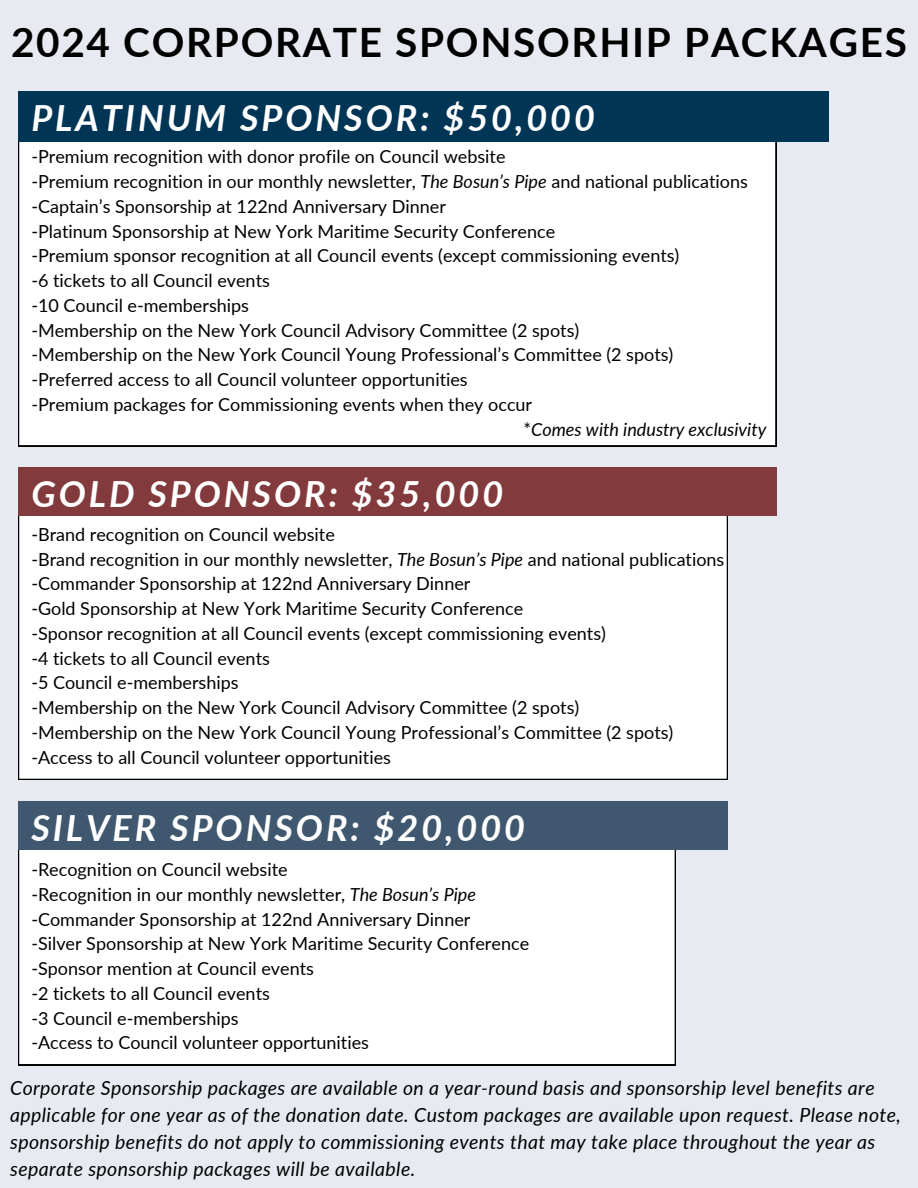
<style>
.page{position:relative;width:918px;height:1188px;background:#e7ebf1}
.page>*{position:absolute;margin:0;border:0;box-sizing:border-box;transform-origin:0 0}
.t1{font:700 40.5px "Lato";letter-spacing:.04em;color:#000}
.t2{font:italic 700 36px "Lato";letter-spacing:.08em;color:#fff}
.t3{font:italic 19.5px/27px "Lato";letter-spacing:.02em;color:#000}
.t4{font:18px "Lato";color:#000}
.t5{font:italic 18px "Lato";color:#000}
.s1{font-style:italic}
.s2{font-style:normal}
</style>
<div class="page">
<div style="left:18px;top:142px;width:758px;height:304px;background:#fff"></div>
<div style="left:18px;top:92px;width:810px;height:50px;background:#003556"></div>
<div style="left:18px;top:516px;width:710px;height:264px;background:#fff"></div>
<div style="left:18px;top:467px;width:758px;height:49px;background:#833a3c"></div>
<div style="left:18px;top:850px;width:658px;height:215px;background:#fff"></div>
<div style="left:18px;top:801px;width:710px;height:49px;background:#40586f"></div>
<h1 class="t1" style="left:11px;top:17px;width:897px">2024 CORPORATE SPONSORHIP PACKAGES</h1>
<p class="t2" style="left:31px;top:95px;width:565px">PLATINUM SPONSOR: $50,000</p>
<p class="t4" style="left:31px;top:146px;width:476px">-Premium recognition with donor profile on Council website</p>
<p class="t4" style="left:31px;top:170px;width:718px">-Premium recognition in our monthly newsletter, <span class="s1">The Bosun’s Pipe</span> and national publications</p>
<p class="t4" style="left:31px;top:195px;width:416px">-Captain’s Sponsorship at 122nd Anniversary Dinner</p>
<p class="t4" style="left:31px;top:220px;width:525px">-Platinum Sponsorship at New York Maritime Security Conference</p>
<p class="t4" style="left:31px;top:245px;width:650px">-Premium sponsor recognition at all Council events (except commissioning events)</p>
<p class="t4" style="left:31px;top:269px;width:240px">-6 tickets to all Council events</p>
<p class="t4" style="left:31px;top:294px;width:219px">-10 Council e-memberships</p>
<p class="t4" style="left:31px;top:319px;width:549px">-Membership on the New York Council Advisory Committee (2 spots)</p>
<p class="t4" style="left:31px;top:344px;width:644px">-Membership on the New York Council Young Professional’s Committee (2 spots)</p>
<p class="t4" style="left:31px;top:368px;width:438px">-Preferred access to all Council volunteer opportunities</p>
<p class="t4" style="left:31px;top:393px;width:502px">-Premium packages for Commissioning events when they occur</p>
<h2 class="t5" style="left:524px;top:418px;width:244px"><span class="s2">*</span>Comes with industry exclusivity</h2>
<h2 class="t2" style="left:31px;top:472px;width:473px">GOLD SPONSOR: $35,000</h2>
<p class="t4" style="left:31px;top:523px;width:305px">-Brand recognition on Council website</p>
<p class="t4" style="left:31px;top:548px;width:695px">-Brand recognition in our monthly newsletter, <span class="s1">The Bosun’s Pipe</span> and national publications</p>
<p class="t4" style="left:31px;top:573px;width:441px">-Commander Sponsorship at 122nd Anniversary Dinner</p>
<p class="t4" style="left:31px;top:597px;width:493px">-Gold Sponsorship at New York Maritime Security Conference</p>
<p class="t4" style="left:31px;top:622px;width:576px">-Sponsor recognition at all Council events (except commissioning events)</p>
<p class="t4" style="left:31px;top:647px;width:240px">-4 tickets to all Council events</p>
<p class="t4" style="left:31px;top:672px;width:209px">-5 Council e-memberships</p>
<p class="t4" style="left:31px;top:696px;width:549px">-Membership on the New York Council Advisory Committee (2 spots)</p>
<p class="t4" style="left:31px;top:721px;width:644px">-Membership on the New York Council Young Professional’s Committee (2 spots)</p>
<p class="t4" style="left:31px;top:746px;width:361px">-Access to all Council volunteer opportunities</p>
<h2 class="t2" style="left:31px;top:805px;width:495px">SILVER SPONSOR: $20,000</h2>
<p class="t4" style="left:31px;top:858px;width:258px">-Recognition on Council website</p>
<p class="t4" style="left:31px;top:883px;width:446px">-Recognition in our monthly newsletter, <span class="s1">The Bosun’s Pipe</span></p>
<p class="t4" style="left:31px;top:908px;width:441px">-Commander Sponsorship at 122nd Anniversary Dinner</p>
<p class="t4" style="left:31px;top:933px;width:499px">-Silver Sponsorship at New York Maritime Security Conference</p>
<p class="t4" style="left:31px;top:957px;width:284px">-Sponsor mention at Council events</p>
<p class="t4" style="left:31px;top:982px;width:240px">-2 tickets to all Council events</p>
<p class="t4" style="left:31px;top:1007px;width:209px">-3 Council e-memberships</p>
<p class="t4" style="left:31px;top:1032px;width:339px">-Access to Council volunteer opportunities</p>
<p class="t3" style="left:10px;top:1074px;width:892px">Corporate Sponsorship packages are available on a year-round basis and sponsorship level benefits are applicable for one year as of the donation date. Custom packages are available upon request. Please note, sponsorship benefits do not apply to commissioning events that may take place throughout the year as separate sponsorship packages will be available.</p>
</div>
